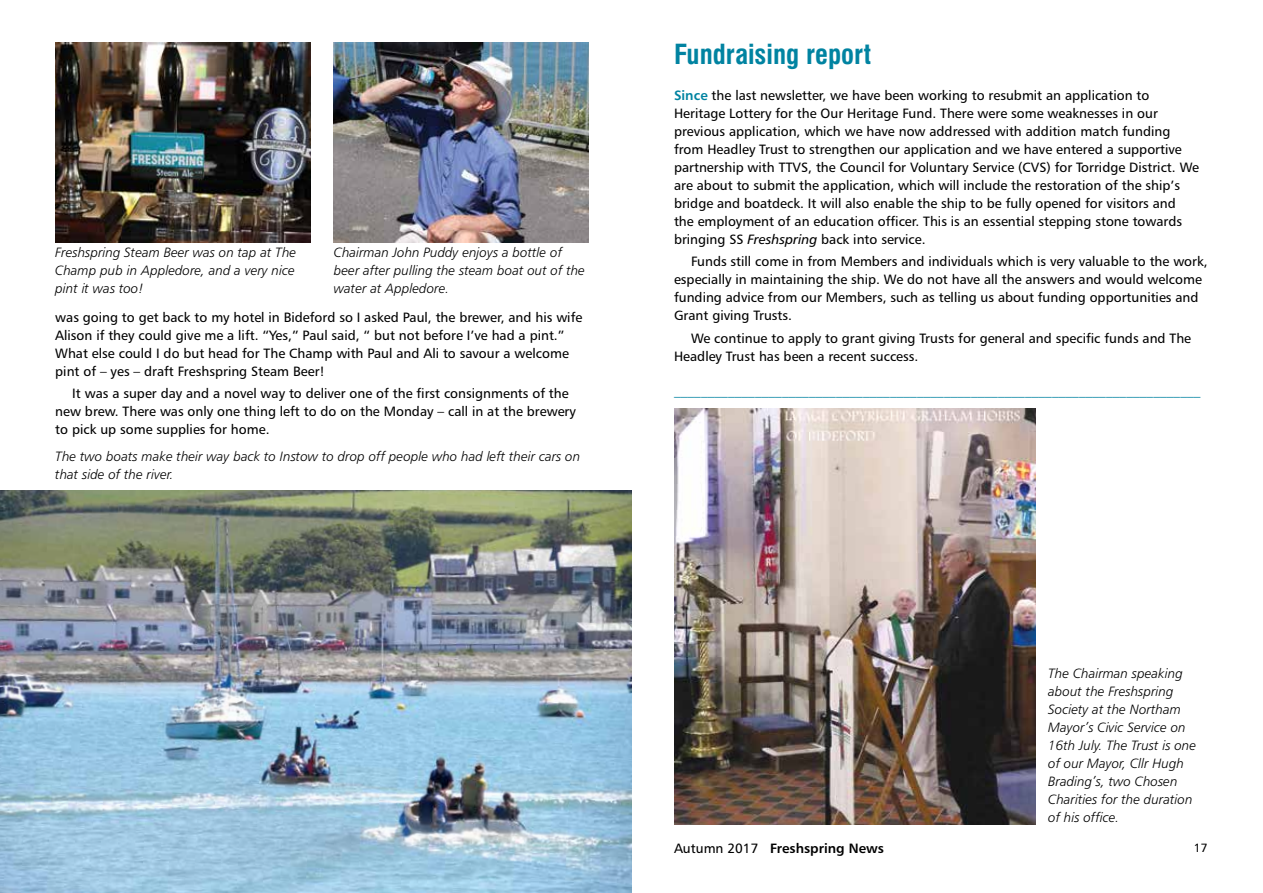
<style>
.page{position:relative;width:1263px;height:893px;background:#fff}
.page>*{position:absolute;margin:0;border:0;box-sizing:border-box;transform-origin:0 0}
.t1{font:700 condensed 27px "Swiss 721 BT";color:#0083a1}
.t2{font:13.5px/18px "Humanist 777 BT Roman B";color:#000}
.t3{font:13.5px/18px "Humanist 777 BT Light Italic B";color:#000}
.t4{font:13.5px "Humanist 777 BT Roman B";color:#0083a1}
.t5{font:13.5px "Humanist 777 BT Bold B";color:#000}
.t6{font:12px "Humanist 777 BT Roman B";color:#000}
.s1{font-family:"Humanist 777 BT Bold B";color:#0083a1}
.s2{font-family:"Humanist 777 BT Italic B"}
.s3{font-family:"Humanist 777 BT Roman B"}
</style>
<div class="page">
<img style="left:0;top:490px;width:631px;height:403px">
<img style="left:55px;top:43px;width:255px;height:199px">
<img style="left:334px;top:43px;width:255px;height:199px">
<img style="left:674px;top:408px;width:361px;height:417px">
<p class="t3" style="left:55px;top:243px;width:242px;text-align:justify">Freshspring Steam Beer was on tap at The Champ pub in Appledore, and a very nice pint it was too!</p>
<p class="t3" style="left:334px;top:243px;width:253px">Chairman John Puddy enjoys a bottle of beer after pulling the steam boat out of the water at Appledore.</p>
<p class="t2" style="left:55px;top:308px;width:529px">was going to get back to my hotel in Bideford so I asked Paul, the brewer, and his wife Alison if they could give me a lift. “Yes,” Paul said, “ but not before I’ve had a pint.” What else could I do but head for The Champ with Paul and Ali to savour a welcome pint of – yes – draft Freshspring Steam Beer!</p>
<p class="t2" style="left:55px;top:384px;width:522px;text-indent:17px">It was a super day and a novel way to deliver one of the first consignments of the new brew. There was only one thing left to do on the Monday – call in at the brewery to pick up some supplies for home.</p>
<p class="t3" style="left:55px;top:447px;width:526px">The two boats make their way back to Instow to drop off people who had left their cars on that side of the river.</p>
<h1 class="t1" style="left:674px;top:38px;width:198px">Fundraising report</h1>
<p class="t2" style="left:674px;top:86px;width:526px"><span class="s1">Since</span> the last newsletter, we have been working to resubmit an application to Heritage Lottery for the Our Heritage Fund. There were some weaknesses in our previous application, which we have now addressed with addition match funding from Headley Trust to strengthen our application and we have entered a supportive partnership with TTVS, the Council for Voluntary Service (CVS) for Torridge District. We are about to submit the application, which will include the restoration of the ship’s bridge and boatdeck. It will also enable the ship to be fully opened for visitors and the employment of an education officer. This is an essential stepping stone towards bringing SS <span class="s2">Freshspring</span> back into service.</p>
<p class="t2" style="left:674px;top:252px;width:535px;text-indent:17px">Funds still come in from Members and individuals which is very valuable to the work, especially in maintaining the ship. We do not have all the answers and would welcome funding advice from our Members, such as telling us about funding opportunities and Grant giving Trusts.</p>
<p class="t2" style="left:674px;top:329px;width:519px;text-indent:17px">We continue to apply to grant giving Trusts for general and specific funds and The<br>Headley Trust has been a recent success.</p>
<p class="t4" style="left:674px;top:388px;width:528px">––––––––––––––––––––––––––––––––––––––––––––––––––––––––––––––––––––––––––––––</p>
<p class="t3" style="left:1048px;top:664px;width:149px">The Chairman speaking about the Freshspring<br>Society at the Northam<br>Mayor’s Civic Service on<br>16th July. The Trust is one of our Mayor, Cllr Hugh<br>Brading’s, two Chosen<br>Charities for the duration of his office.</p>
<p class="t5" style="left:674px;top:840px;width:211px"><span class="s3">Autumn 2017</span> Freshspring News</p>
<p class="t6" style="left:1194px;top:840px;width:15px">17</p>
</div>
